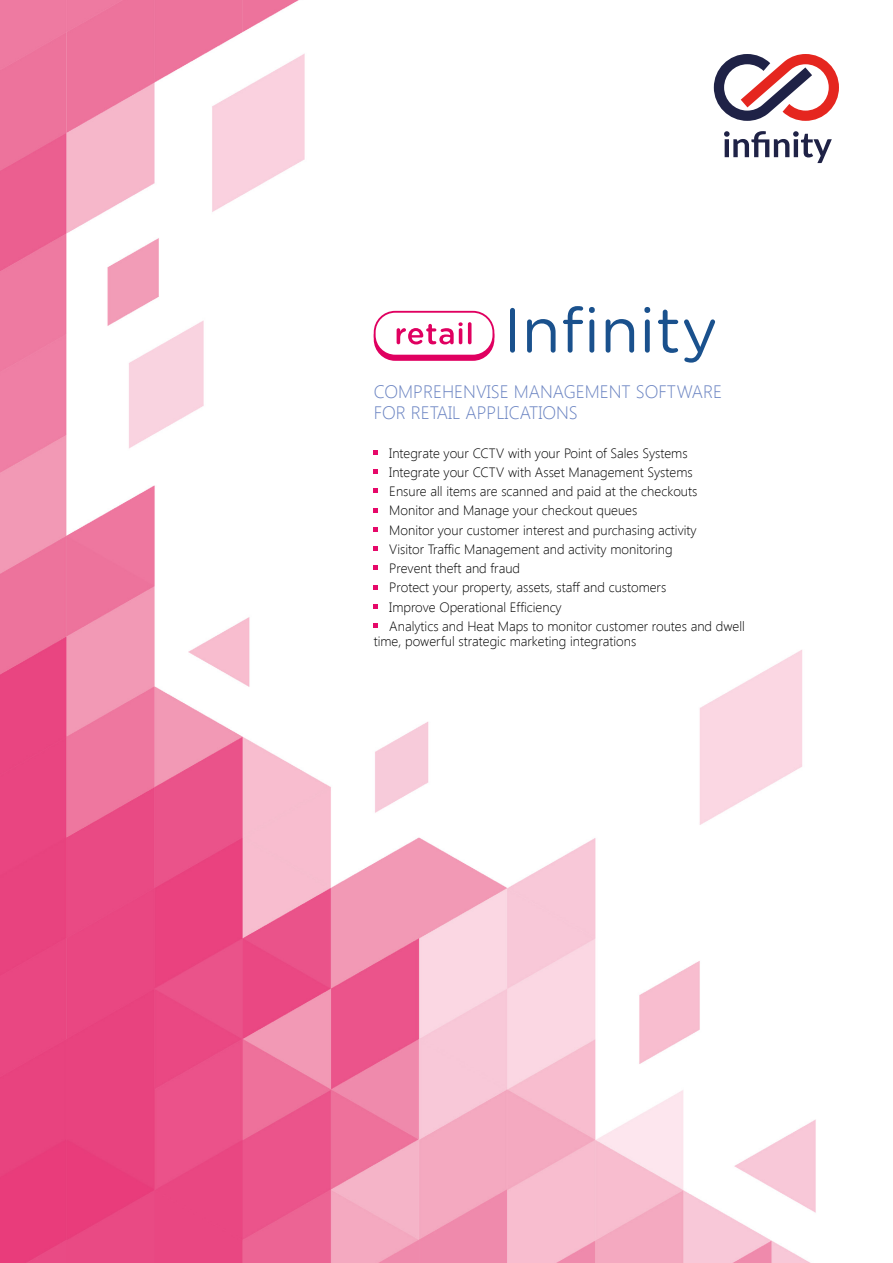
<style>
.page{position:relative;width:893px;height:1263px;background:#fff}
.page>*{position:absolute;margin:0;border:0;box-sizing:border-box;transform-origin:0 0}
.t1{font:63px "Gotham Rounded";color:#1a518d}
.t2{font:300 18px/21px "Segoe UI";color:#6b84c2}
.t3{font:300 13.5px/19.2px "Segoe UI";color:#000}
</style>
<div class="page">
<img style="left:0;top:0;width:821px;height:1263px">
<svg style="left:374px;top:450px;width:4px;height:5px"></svg>
<svg style="left:374px;top:469px;width:4px;height:5px"></svg>
<svg style="left:374px;top:489px;width:4px;height:4px"></svg>
<svg style="left:374px;top:508px;width:4px;height:4px"></svg>
<svg style="left:374px;top:527px;width:4px;height:5px"></svg>
<svg style="left:374px;top:546px;width:4px;height:5px"></svg>
<svg style="left:374px;top:566px;width:4px;height:4px"></svg>
<svg style="left:374px;top:585px;width:4px;height:4px"></svg>
<svg style="left:374px;top:604px;width:4px;height:5px"></svg>
<svg style="left:374px;top:623px;width:4px;height:5px"></svg>
<div style="left:375px;top:316px;width:118px;height:44px;background:#e00060;border-radius:21px"></div>
<div style="left:374px;top:315px;width:120px;height:46px;border:2px solid #e00060;border-radius:21px"></div>
<div style="left:375px;top:312px;width:118px;height:44px;background:#fff;border-radius:21px"></div>
<div style="left:374px;top:311px;width:120px;height:46px;border:2px solid #e00060;border-radius:21px"></div>
<svg style="left:397px;top:322px;width:66px;height:22px"></svg>
<hr style="left:459px;top:328px;width:3px;height:16px;background:#e00060;border-radius:2px">
<hr style="left:468px;top:322px;width:3px;height:22px;background:#e00060;border-radius:2px">
<svg style="left:724px;top:131px;width:108px;height:32px"></svg>
<svg style="left:714px;top:54px;width:125px;height:67px"></svg>
<h1 class="t1" style="left:503px;top:287px;width:216px">Infinity</h1>
<h2 class="t2" style="left:374px;top:381px;width:350px">COMPREHENVISE MANAGEMENT SOFTWARE<br>FOR RETAIL APPLICATIONS</h2>
<p class="t3" style="left:389px;top:443px;width:357px">Integrate your CCTV with your Point of Sales Systems<br>Integrate your CCTV with Asset Management Systems<br>Ensure all items are scanned and paid at the checkouts Monitor and Manage your checkout queues<br>Monitor your customer interest and purchasing activity<br>Visitor Traffic Management and activity monitoring<br>Prevent theft and fraud<br>Protect your property, assets, staff and customers<br>Improve Operational Efficiency<br>Analytics and Heat Maps to monitor customer routes and dwell</p>
<p class="t3" style="left:374px;top:631px;width:264px">time, powerful strategic marketing integrations</p>
</div>
